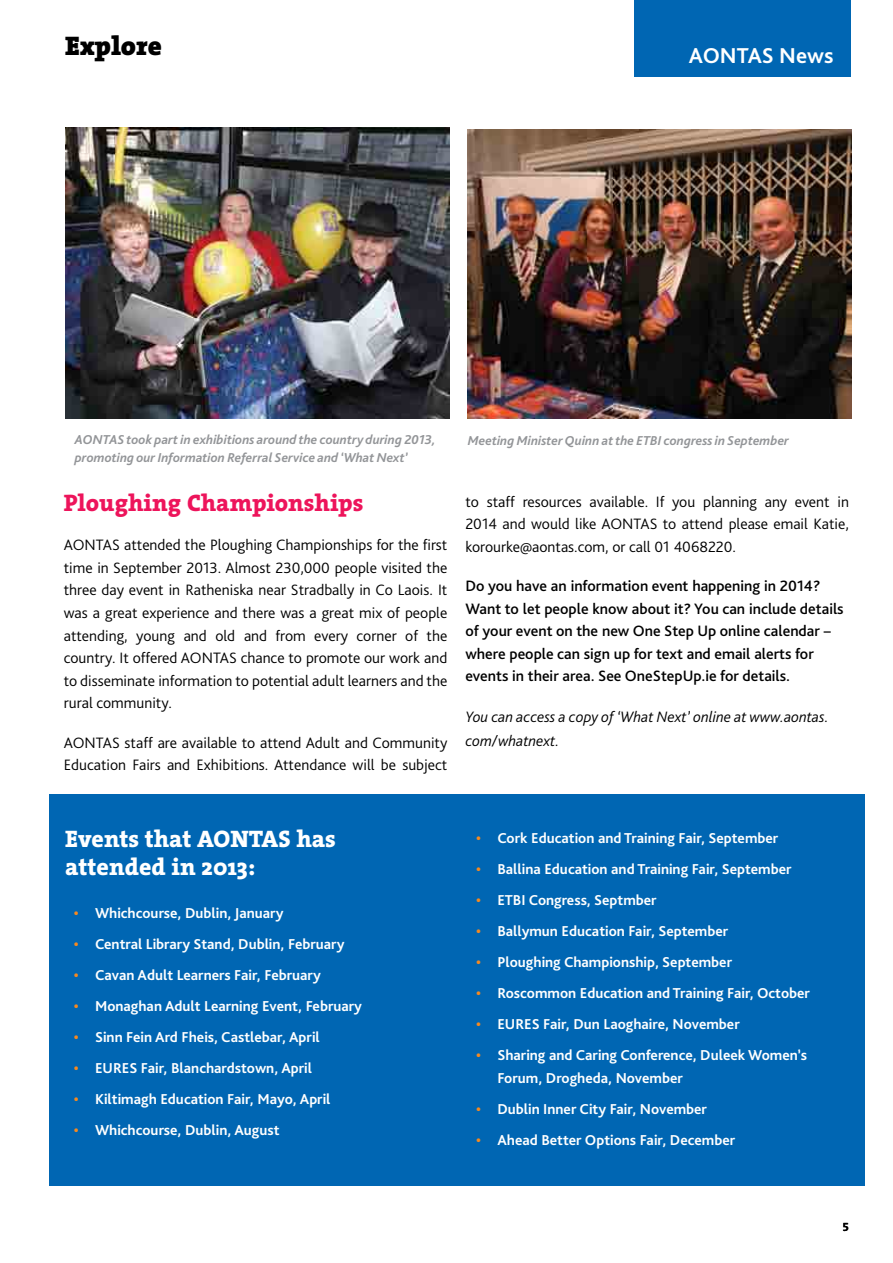
<style>
.page{position:relative;width:893px;height:1263px;background:#fff}
.page>*{position:absolute;margin:0;border:0;box-sizing:border-box;transform-origin:0 0}
.t1{font:900 27px "The Serif";color:#000}
.t2{font:800 24px/27px "The Serif";color:#fff}
.t3{font:800 24px "The Serif";color:#ed145b}
.t4{font:700 22.5px "Bliss Pro";color:#fff}
.t5{font:300 15.75px/22.5px "Bliss Pro";color:#000;text-align:justify}
.t6{font:500 15.75px/22.5px "Bliss Pro";color:#000}
.t7{font:italic 300 15.75px/24px "Bliss Pro";color:#000}
.t8{font:700 15px/22.5px "Bliss Pro";color:#fff}
.t9{font:italic 700 13.5px "Bliss Pro";color:#939598}
.t10{font:12px "The Serif Bold Expert";color:#000}
.s1{color:#f6891f}
</style>
<div class="page">
<div style="left:50px;top:794px;width:815px;height:392px;background:#0066b3"></div>
<div style="left:634px;top:0;width:216px;height:77px;background:#0066b3"></div>
<img style="left:468px;top:129px;width:384px;height:290px">
<img style="left:65px;top:128px;width:384px;height:291px">
<h1 class="t1" style="left:65px;top:23px;width:98px">Explore</h1>
<h3 class="t4" style="left:689px;top:42px;width:146px">AONTAS News</h3>
<p class="t9" style="left:75px;top:431px;width:362px">AONTAS took part in exhibitions around the country during 2013,</p>
<p class="t9" style="left:468px;top:432px;width:323px">Meeting Minister Quinn at the ETBI congress in September</p>
<p class="t9" style="left:75px;top:449px;width:334px">promoting our Information Referral Service and ‘What Next’</p>
<h2 class="t3" style="left:64px;top:483px;width:301px">Ploughing Championships</h2>
<p class="t5" style="left:64px;top:534px;width:385px">AONTAS attended the Ploughing Championships for the first time in September 2013. Almost 230,000 people visited the three day event in Ratheniska near Stradbally in Co Laois. It was a great experience and there was a great mix of people attending, young and old and from every corner of the country. It offered AONTAS chance to promote our work and to disseminate information to potential adult learners and the rural community.</p>
<p class="t5" style="left:64px;top:731px;width:385px">AONTAS staff are available to attend Adult and Community<br>Education Fairs and Exhibitions. Attendance will be subject</p>
<p class="t5" style="left:465px;top:490px;width:385px">to staff resources available. If you planning any event in 2014 and would like AONTAS to attend please email Katie, korourke@aontas.com, or call 01 4068220.</p>
<p class="t6" style="left:465px;top:574px;width:380px">Do you have an information event happening in 2014?<br>Want to let people know about it? You can include details of your event on the new One Step Up online calendar – where people can sign up for text and email alerts for events in their area. See OneStepUp.ie for details.</p>
<p class="t7" style="left:465px;top:704px;width:365px">You can access a copy of ‘What Next’ online at www.aontas. com/whatnext.</p>
<h2 class="t2" style="left:65px;top:825px;width:272px">Events that AONTAS has attended in 2013:</h2>
<p class="t8" style="left:74px;top:902px;width:211px"><span class="s1">•</span> Whichcourse, Dublin, January</p>
<p class="t8" style="left:74px;top:933px;width:272px"><span class="s1">•</span> Central Library Stand, Dublin, February</p>
<p class="t8" style="left:74px;top:964px;width:249px"><span class="s1">•</span> Cavan Adult Learners Fair, February</p>
<p class="t8" style="left:74px;top:995px;width:290px"><span class="s1">•</span> Monaghan Adult Learning Event, February</p>
<p class="t8" style="left:74px;top:1026px;width:248px"><span class="s1">•</span> Sinn Fein Ard Fheis, Castlebar, April</p>
<p class="t8" style="left:74px;top:1057px;width:240px"><span class="s1">•</span> EURES Fair, Blanchardstown, April</p>
<p class="t8" style="left:74px;top:1088px;width:258px"><span class="s1">•</span> Kiltimagh Education Fair, Mayo, April</p>
<p class="t8" style="left:74px;top:1119px;width:207px"><span class="s1">•</span> Whichcourse, Dublin, August</p>
<p class="t8" style="left:476px;top:826px;width:304px"><span class="s1">•</span> Cork Education and Training Fair, September</p>
<p class="t8" style="left:476px;top:857px;width:317px"><span class="s1">•</span> Ballina Education and Training Fair, September</p>
<p class="t8" style="left:476px;top:888px;width:182px"><span class="s1">•</span> ETBI Congress, Septmber</p>
<p class="t8" style="left:476px;top:919px;width:254px"><span class="s1">•</span> Ballymun Education Fair, September</p>
<p class="t8" style="left:476px;top:950px;width:258px"><span class="s1">•</span> Ploughing Championship, September</p>
<p class="t8" style="left:476px;top:981px;width:335px"><span class="s1">•</span> Roscommon Education and Training Fair, October</p>
<p class="t8" style="left:476px;top:1012px;width:265px"><span class="s1">•</span> EURES Fair, Dun Laoghaire, November</p>
<p class="t8" style="left:497px;top:1043px;width:311px;text-indent:-21px"><span class="s1">•</span> Sharing and Caring Conference, Duleek Women’s<br>Forum, Drogheda, November</p>
<p class="t8" style="left:476px;top:1097px;width:232px"><span class="s1">•</span> Dublin Inner City Fair, November</p>
<p class="t8" style="left:476px;top:1128px;width:261px"><span class="s1">•</span> Ahead Better Options Fair, December</p>
<p class="t10" style="left:842px;top:1216px;width:8px">5</p>
</div>
